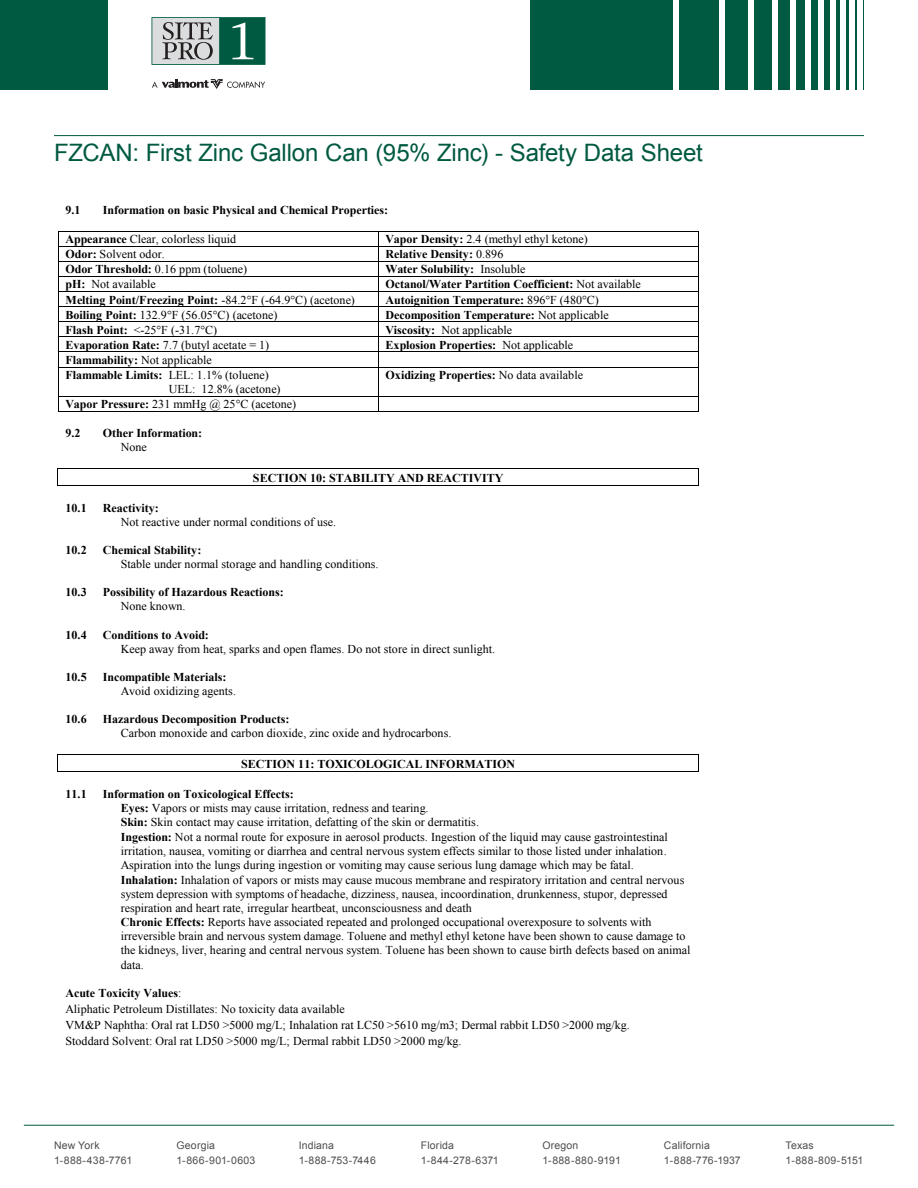
<style>
.page{position:relative;width:918px;height:1188px;background:#fff}
.page>*{position:absolute;margin:0;border:0;box-sizing:border-box;transform-origin:0 0}
.t1{font:24px "Arial";letter-spacing:-.01em;color:#005941}
.t2{font:12px/14.2px "Times New Roman";color:#000}
.t3{font:700 12px "Times New Roman";color:#000}
.t4{font:10.5px/15px "Arial";letter-spacing:.02em;color:#4d4d4f}
.s1{font-weight:700}
.s2{font-weight:400}
</style>
<div class="page">
<svg style="left:152px;top:17px;width:113px;height:48px;background:#74978e"></svg>
<svg style="left:152px;top:79px;width:113px;height:10px"></svg>
<div style="left:0;top:0;width:108px;height:89px;background:#005941"></div>
<div style="left:725px;top:0;width:23px;height:89px;background:#005941"></div>
<div style="left:679px;top:0;width:40px;height:89px;background:#005941"></div>
<div style="left:778px;top:0;width:12px;height:89px;background:#005941"></div>
<div style="left:824px;top:0;width:5px;height:89px;background:#005941"></div>
<hr style="left:846px;top:0;width:3px;height:89px;background:#005941">
<div style="left:530px;top:0;width:142px;height:89px;background:#005941"></div>
<hr style="left:855px;top:0;width:2px;height:89px;background:#005941">
<hr style="left:863px;top:0;width:1px;height:89px;background:#005941">
<div style="left:796px;top:0;width:9px;height:89px;background:#005941"></div>
<div style="left:755px;top:0;width:17px;height:89px;background:#005941"></div>
<div style="left:811px;top:0;width:6px;height:89px;background:#005941"></div>
<hr style="left:836px;top:0;width:3px;height:89px;background:#005941">
<hr style="left:24px;top:1125px;width:870px;height:1px;background:#005941">
<hr style="left:58px;top:231px;width:320px;height:1px;background:#000">
<hr style="left:378px;top:231px;width:321px;height:1px;background:#000">
<hr style="left:58px;top:246px;width:320px;height:1px;background:#000">
<hr style="left:378px;top:246px;width:321px;height:1px;background:#000">
<hr style="left:58px;top:261px;width:320px;height:1px;background:#000">
<hr style="left:378px;top:261px;width:321px;height:1px;background:#000">
<hr style="left:58px;top:276px;width:320px;height:1px;background:#000">
<hr style="left:378px;top:276px;width:321px;height:1px;background:#000">
<hr style="left:58px;top:291px;width:320px;height:1px;background:#000">
<hr style="left:378px;top:291px;width:321px;height:1px;background:#000">
<hr style="left:58px;top:306px;width:320px;height:1px;background:#000">
<hr style="left:378px;top:306px;width:321px;height:1px;background:#000">
<hr style="left:58px;top:321px;width:320px;height:1px;background:#000">
<hr style="left:378px;top:321px;width:321px;height:1px;background:#000">
<hr style="left:58px;top:337px;width:320px;height:1px;background:#000">
<hr style="left:378px;top:337px;width:321px;height:1px;background:#000">
<hr style="left:58px;top:352px;width:320px;height:1px;background:#000">
<hr style="left:378px;top:352px;width:321px;height:1px;background:#000">
<hr style="left:58px;top:367px;width:320px;height:1px;background:#000">
<hr style="left:378px;top:367px;width:321px;height:1px;background:#000">
<hr style="left:58px;top:396px;width:320px;height:1px;background:#000">
<hr style="left:378px;top:396px;width:321px;height:1px;background:#000">
<svg style="left:58px;top:232px;width:1px;height:179px"></svg>
<hr style="left:58px;top:411px;width:320px;height:1px;background:#000">
<svg style="left:378px;top:232px;width:1px;height:180px"></svg>
<hr style="left:379px;top:411px;width:319px;height:1px;background:#000">
<svg style="left:698px;top:232px;width:1px;height:180px"></svg>
<hr style="left:58px;top:468px;width:640px;height:1px;background:#000">
<hr style="left:58px;top:485px;width:640px;height:1px;background:#000">
<svg style="left:698px;top:468px;width:1px;height:18px"></svg>
<hr style="left:58px;top:754px;width:640px;height:1px;background:#000">
<hr style="left:58px;top:772px;width:640px;height:1px;background:#000">
<svg style="left:698px;top:754px;width:1px;height:18px"></svg>
<hr style="left:54px;top:135px;width:810px;height:1px;background:#005941">
<h1 class="t1" style="left:54px;top:137px;width:650px">FZCAN: First Zinc Gallon Can (95% Zinc) - Safety Data Sheet</h1>
<p class="t3" style="left:65px;top:202px;width:17px">9.1</p>
<p class="t3" style="left:103px;top:202px;width:287px">Information on basic Physical and Chemical Properties:</p>
<p class="t2" style="left:65px;top:232px;width:172px"><span class="s1">Appearance</span> Clear, colorless liquid</p>
<p class="t2" style="left:385px;top:232px;width:204px"><span class="s1">Vapor Density:</span> 2.4 (methyl ethyl ketone)</p>
<p class="t2" style="left:65px;top:247px;width:101px"><span class="s1">Odor:</span> Solvent odor.</p>
<p class="t3" style="left:385px;top:246px;width:119px">Relative Density: <span class="s2">0.896</span></p>
<p class="t2" style="left:65px;top:262px;width:183px"><span class="s1">Odor Threshold:</span> 0.16 ppm (toluene)</p>
<p class="t3" style="left:385px;top:261px;width:142px">Water Solubility: <span class="s2">Insoluble</span></p>
<p class="t2" style="left:65px;top:277px;width:92px"><span class="s1">pH:</span> Not available</p>
<p class="t3" style="left:385px;top:276px;width:257px">Octanol/Water Partition Coefficient: <span class="s2">Not available</span></p>
<p class="t3" style="left:65px;top:291px;width:291px">Melting Point/Freezing Point: <span class="s2">-84.2°F (-64.9°C) (acetone)</span></p>
<p class="t3" style="left:385px;top:291px;width:215px">Autoignition Temperature: <span class="s2">896°F (480°C)</span></p>
<p class="t2" style="left:65px;top:307px;width:213px"><span class="s1">Boiling Point:</span> 132.9°F (56.05°C) (acetone)</p>
<p class="t3" style="left:385px;top:306px;width:225px">Decomposition Temperature: <span class="s2">Not applicable</span></p>
<p class="t2" style="left:65px;top:322px;width:153px"><span class="s1">Flash Point:</span> &lt;-25°F (-31.7°C)</p>
<p class="t2" style="left:385px;top:322px;width:128px"><span class="s1">Viscosity:</span> Not applicable</p>
<p class="t2" style="left:65px;top:337px;width:205px"><span class="s1">Evaporation Rate:</span> 7.7 (butyl acetate = 1)</p>
<p class="t3" style="left:385px;top:336px;width:189px">Explosion Properties: <span class="s2">Not applicable</span></p>
<p class="t3" style="left:65px;top:352px;width:148px">Flammability: <span class="s2">Not applicable</span></p>
<p class="t2" style="left:65px;top:368px;width:205px"><span class="s1">Flammable Limits:</span> LEL: 1.1% (toluene)</p>
<p class="t2" style="left:169px;top:382px;width:113px">UEL: 12.8% (acetone)</p>
<p class="t3" style="left:385px;top:367px;width:199px">Oxidizing Properties: <span class="s2">No data available</span></p>
<p class="t2" style="left:65px;top:397px;width:232px"><span class="s1">Vapor Pressure:</span> 231 mmHg @ 25°C (acetone)</p>
<p class="t3" style="left:65px;top:425px;width:17px">9.2</p>
<p class="t3" style="left:103px;top:425px;width:101px">Other Information:</p>
<p class="t2" style="left:121px;top:440px;width:28px">None</p>
<p class="t3" style="left:253px;top:469px;width:252px">SECTION 10: STABILITY AND REACTIVITY</p>
<p class="t3" style="left:65px;top:499px;width:23px">10.1</p>
<p class="t3" style="left:103px;top:499px;width:58px">Reactivity:</p>
<p class="t2" style="left:121px;top:514px;width:217px">Not reactive under normal conditions of use.</p>
<p class="t3" style="left:65px;top:542px;width:23px">10.2</p>
<p class="t3" style="left:103px;top:542px;width:100px">Chemical Stability:</p>
<p class="t2" style="left:121px;top:557px;width:259px">Stable under normal storage and handling conditions.</p>
<p class="t3" style="left:65px;top:584px;width:23px">10.3</p>
<p class="t3" style="left:103px;top:584px;width:183px">Possibility of Hazardous Reactions:</p>
<p class="t2" style="left:121px;top:599px;width:66px">None known.</p>
<p class="t3" style="left:65px;top:626px;width:23px">10.4</p>
<p class="t3" style="left:103px;top:626px;width:108px">Conditions to Avoid:</p>
<p class="t2" style="left:121px;top:641px;width:376px">Keep away from heat, sparks and open flames. Do not store in direct sunlight.</p>
<p class="t3" style="left:65px;top:669px;width:23px">10.5</p>
<p class="t3" style="left:103px;top:669px;width:125px">Incompatible Materials:</p>
<p class="t2" style="left:121px;top:684px;width:117px">Avoid oxidizing agents.</p>
<p class="t3" style="left:65px;top:711px;width:23px">10.6</p>
<p class="t3" style="left:103px;top:711px;width:188px">Hazardous Decomposition Products:</p>
<p class="t2" style="left:121px;top:726px;width:332px">Carbon monoxide and carbon dioxide, zinc oxide and hydrocarbons.</p>
<p class="t3" style="left:241px;top:755px;width:275px">SECTION 11: TOXICOLOGICAL INFORMATION</p>
<p class="t3" style="left:65px;top:786px;width:23px">11.1</p>
<p class="t2" style="left:121px;top:787px;width:571px;text-indent:-18px"><span class="s1">Information on Toxicological Effects:<br>Eyes:</span> Vapors or mists may cause irritation, redness and tearing.<br><span class="s1">Skin:</span> Skin contact may cause irritation, defatting of the skin or dermatitis.<br><span class="s1">Ingestion:</span> Not a normal route for exposure in aerosol products. Ingestion of the liquid may cause gastrointestinal irritation, nausea, vomiting or diarrhea and central nervous system effects similar to those listed under inhalation.<br>Aspiration into the lungs during ingestion or vomiting may cause serious lung damage which may be fatal.<br><span class="s1">Inhalation:</span> Inhalation of vapors or mists may cause mucous membrane and respiratory irritation and central nervous system depression with symptoms of headache, dizziness, nausea, incoordination, drunkenness, stupor, depressed respiration and heart rate, irregular heartbeat, unconsciousness and death<br><span class="s1">Chronic Effects:</span> Reports have associated repeated and prolonged occupational overexposure to solvents with irreversible brain and nervous system damage. Toluene and methyl ethyl ketone have been shown to cause damage to the kidneys, liver, hearing and central nervous system. Toluene has been shown to cause birth defects based on animal data.</p>
<p class="t2" style="left:65px;top:985px;width:566px;line-height:16px"><span class="s1">Acute Toxicity Values</span>:<br>Aliphatic Petroleum Distillates: No toxicity data available<br>VM&amp;P Naphtha: Oral rat LD50 &gt;5000 mg/L; Inhalation rat LC50 &gt;5610 mg/m3; Dermal rabbit LD50 &gt;2000 mg/kg.<br>Stoddard Solvent: Oral rat LD50 &gt;5000 mg/L; Dermal rabbit LD50 &gt;2000 mg/kg.</p>
<p class="t4" style="left:54px;top:1138px;width:80px">New York<br>1-888-438-7761</p>
<p class="t4" style="left:176px;top:1138px;width:80px">Georgia<br>1-866-901-0603</p>
<p class="t4" style="left:299px;top:1138px;width:79px">Indiana<br>1-888-753-7446</p>
<p class="t4" style="left:421px;top:1138px;width:79px">Florida<br>1-844-278-6371</p>
<p class="t4" style="left:542px;top:1138px;width:80px">Oregon<br>1-888-880-9191</p>
<p class="t4" style="left:664px;top:1138px;width:78px">California<br>1-888-776-1937</p>
<p class="t4" style="left:786px;top:1138px;width:79px">Texas<br>1-888-809-5151</p>
</div>
